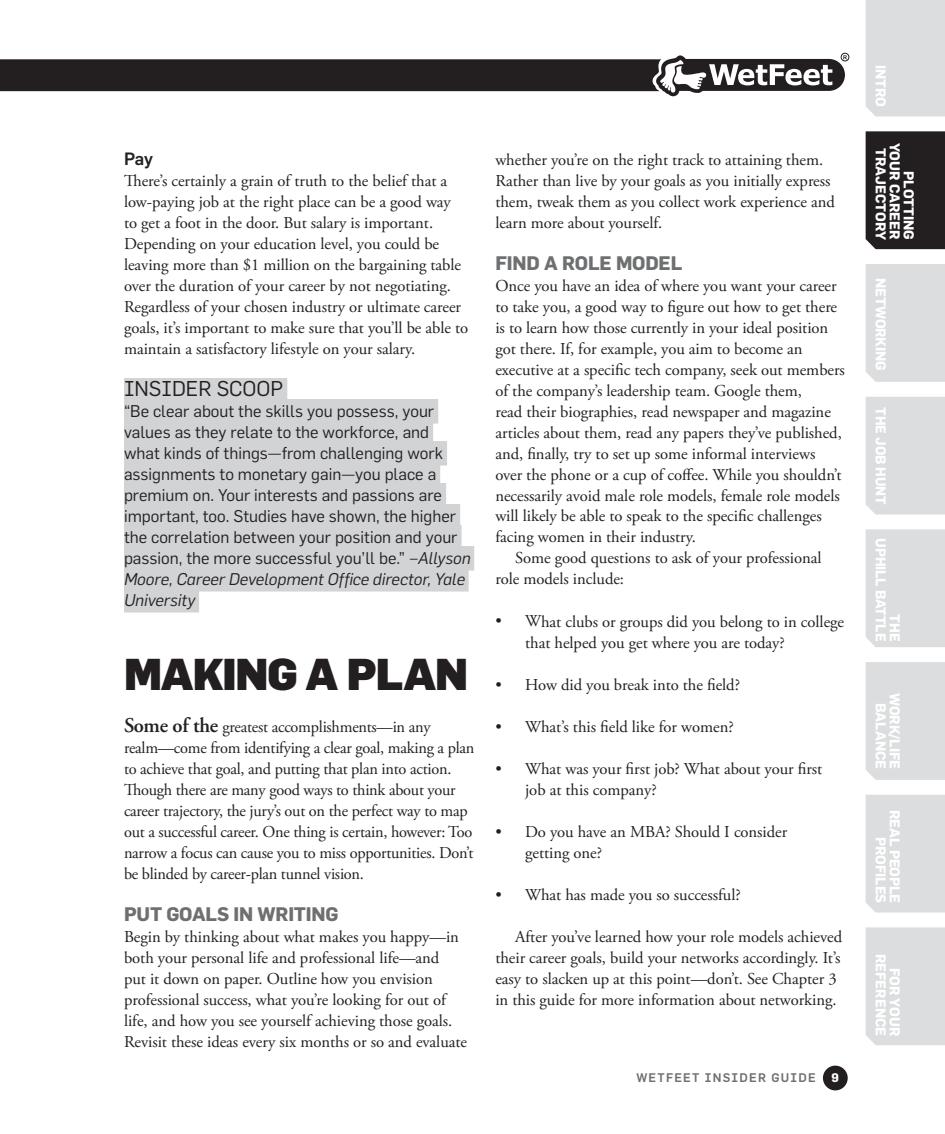
<style>
.page{position:relative;width:945px;height:1134px;background:#fff}
.page>*{position:absolute;margin:0;border:0;box-sizing:border-box;transform-origin:0 0}
.t1{font:900 43.75px "Flama";letter-spacing:-.025em;color:#231f20}
.t2{font:21px "Flama";color:#231f20}
.t3{font:700 19.25px "Flama";letter-spacing:-.01em;color:#6d6f71}
.t4{font:500 17.5px "Flama";color:#231f20}
.t5{font:16.62px/21px "Adobe Garamond Pro";letter-spacing:-.005em;color:#231f20}
.t6{font:16.62px/21px "Flama";color:#231f20}
.t7{font:700 14px/14px "Flama";letter-spacing:-.005em;color:#fff;text-align:right}
.t8{font:500 12.25px "Flama";letter-spacing:.1em;color:#6d6f71}
.s1{font-style:italic}
.s2{font-weight:600;font-size:21px}
</style>
<div class="page">
<div style="left:823px;top:1066px;width:25px;height:24px;background:#231f20;border-radius:50%"></div>
<svg style="left:0;top:52px;width:847px;height:45px"></svg>
<div style="left:841px;top:53px;width:8px;height:8px;border:1px solid #231f20;border-radius:50%"></div>
<div style="left:866px;top:0;width:79px;height:116px;background:#dcddde"></div>
<div style="left:866px;top:397px;width:79px;height:118px;background:#dcddde"></div>
<div style="left:866px;top:264px;width:79px;height:118px;background:#dcddde"></div>
<div style="left:866px;top:662px;width:79px;height:118px;background:#dcddde"></div>
<div style="left:866px;top:529px;width:79px;height:118px;background:#dcddde"></div>
<div style="left:866px;top:927px;width:79px;height:118px;background:#dcddde"></div>
<div style="left:866px;top:795px;width:79px;height:118px;background:#dcddde"></div>
<div style="left:866px;top:131px;width:79px;height:118px;background:#231f20"></div>
<div style="left:124px;top:378px;width:163px;height:25px;background:#d1d3d4"></div>
<div style="left:124px;top:399px;width:314px;height:25px;background:#d1d3d4"></div>
<div style="left:124px;top:420px;width:309px;height:25px;background:#d1d3d4"></div>
<div style="left:124px;top:441px;width:323px;height:25px;background:#d1d3d4"></div>
<div style="left:124px;top:462px;width:316px;height:25px;background:#d1d3d4"></div>
<div style="left:124px;top:483px;width:322px;height:25px;background:#d1d3d4"></div>
<div style="left:124px;top:504px;width:336px;height:25px;background:#d1d3d4"></div>
<div style="left:124px;top:525px;width:338px;height:25px;background:#d1d3d4"></div>
<div style="left:124px;top:546px;width:350px;height:25px;background:#d1d3d4"></div>
<div style="left:124px;top:567px;width:345px;height:25px;background:#d1d3d4"></div>
<div style="left:124px;top:588px;width:75px;height:25px;background:#d1d3d4"></div>
<p class="t4" style="left:124px;top:148px;width:31px">Pay</p>
<p class="t5" style="left:124px;top:170px;width:346px">There’s certainly a grain of truth to the belief that a low-paying job at the right place can be a good way<br>to get a foot in the door. But salary is important.<br>Depending on your education level, you could be leaving more than $1 million on the bargaining table over the duration of your career by not negotiating.<br>Regardless of your chosen industry or ultimate career goals, it’s important to make sure that you’ll be able to maintain a satisfactory lifestyle on your salary.</p>
<p class="t2" style="left:124px;top:376px;width:161px">INSIDER SCOOP</p>
<p class="t6" style="left:124px;top:400px;width:348px">“Be clear about the skills you possess, your values as they relate to the workforce, and<br>what kinds of things—from challenging work assignments to monetary gain—you place a premium on. Your interests and passions are important, too. Studies have shown, the higher the correlation between your position and your passion, the more successful you’ll be.” <span class="s1">–Allyson Moore, Career Development Office director, Yale University</span></p>
<h1 class="t1" style="left:124px;top:646px;width:346px">MAKING A PLAN</h1>
<p class="t5" style="left:124px;top:716px;width:352px"><span class="s2">Some of the</span> greatest accomplishments—in any realm—come from identifying a clear goal, making a plan to achieve that goal, and putting that plan into action.<br>Though there are many good ways to think about your career trajectory, the jury’s out on the perfect way to map out a successful career. One thing is certain, however: Too narrow a focus can cause you to miss opportunities. Don’t be blinded by career-plan tunnel vision.</p>
<p class="t3" style="left:124px;top:902px;width:175px">PUT GOALS IN WRITIN</p>
<p class="t3" style="left:325px;top:902px;width:14px">G</p>
<p class="t5" style="left:124px;top:926px;width:345px">Begin by thinking about what makes you happy—in both your personal life and professional life—and<br>put it down on paper. Outline how you envision professional success, what you’re looking for out of life, and how you see yourself achieving those goals.<br>Revisit these ideas every six months or so and evaluate</p>
<p class="t5" style="left:495px;top:149px;width:341px">whether you’re on the right track to attaining them.<br>Rather than live by your goals as you initially express them, tweak them as you collect work experience and learn more about yourself.</p>
<p class="t3" style="left:495px;top:251px;width:23px">FIND</p>
<p class="t3" style="left:544px;top:251px;width:87px">A ROLEMODE</p>
<p class="t3" style="left:671px;top:251px;width:13px">L</p>
<p class="t5" style="left:495px;top:275px;width:351px">Once you have an idea of where you want your career to take you, a good way to figure out how to get there is to learn how those currently in your ideal position got there. If, for example, you aim to become an executive at a specific tech company, seek out members of the company’s leadership team. Google them,<br>read their biographies, read newspaper and magazine articles about them, read any papers they’ve published, and, finally, try to set up some informal interviews over the phone or a cup of coffee. While you shouldn’t necessarily avoid male role models, female role models will likely be able to speak to the specific challenges facing women in their industry.</p>
<p class="t5" style="left:495px;top:548px;width:328px;text-indent:20px">Some good questions to ask of your professional role models include:</p>
<p class="t5" style="left:525px;top:611px;width:321px;text-indent:-30px">• What clubs or groups did you belong to in college that helped you get where you are today?</p>
<p class="t5" style="left:495px;top:674px;width:246px">• How did you break into the field?</p>
<p class="t5" style="left:495px;top:716px;width:240px">• What’s this field like for women?</p>
<p class="t5" style="left:525px;top:758px;width:299px;text-indent:-30px">• What was your first job? What about your first job at this company?</p>
<p class="t5" style="left:525px;top:821px;width:264px;text-indent:-30px">• Do you have an MBA? Should I consider getting one?</p>
<p class="t5" style="left:495px;top:884px;width:247px">• What has made you so successful?</p>
<p class="t5" style="left:495px;top:926px;width:348px;text-indent:20px">After you’ve learned how your role models achieved their career goals, build your networks accordingly. It’s easy to slacken up at this point—don’t. See Chapter 3 in this guide for more information about networking.</p>
<p class="t8" style="left:636px;top:1071px;width:181px">WETFEET INSIDER GUIDE</p>
<p class="t7" style="left:888px;top:65px;width:42px;rotate:90deg">INTRO</p>
<p class="t7" style="left:916px;top:143px;width:99px;rotate:90deg">PLOTTING<br>YOUR CAREER<br>TRAJECTORY</p>
<p class="t7" style="left:888px;top:278px;width:94px;rotate:90deg">NETWORKING</p>
<p class="t7" style="left:888px;top:407px;width:98px;rotate:90deg">THE JOB HUNT</p>
<p class="t7" style="left:902px;top:538px;width:103px;rotate:90deg">THE<br>UPHILL BATTLE</p>
<p class="t7" style="left:902px;top:693px;width:77px;rotate:90deg">WORK/LIFE<br>BALANCE</p>
<p class="t7" style="left:902px;top:810px;width:95px;rotate:90deg">REAL PEOPLE<br>PROFILES</p>
<p class="t7" style="left:902px;top:954px;width:84px;rotate:90deg">FOR YOUR<br>REFERENCE</p>
</div>
